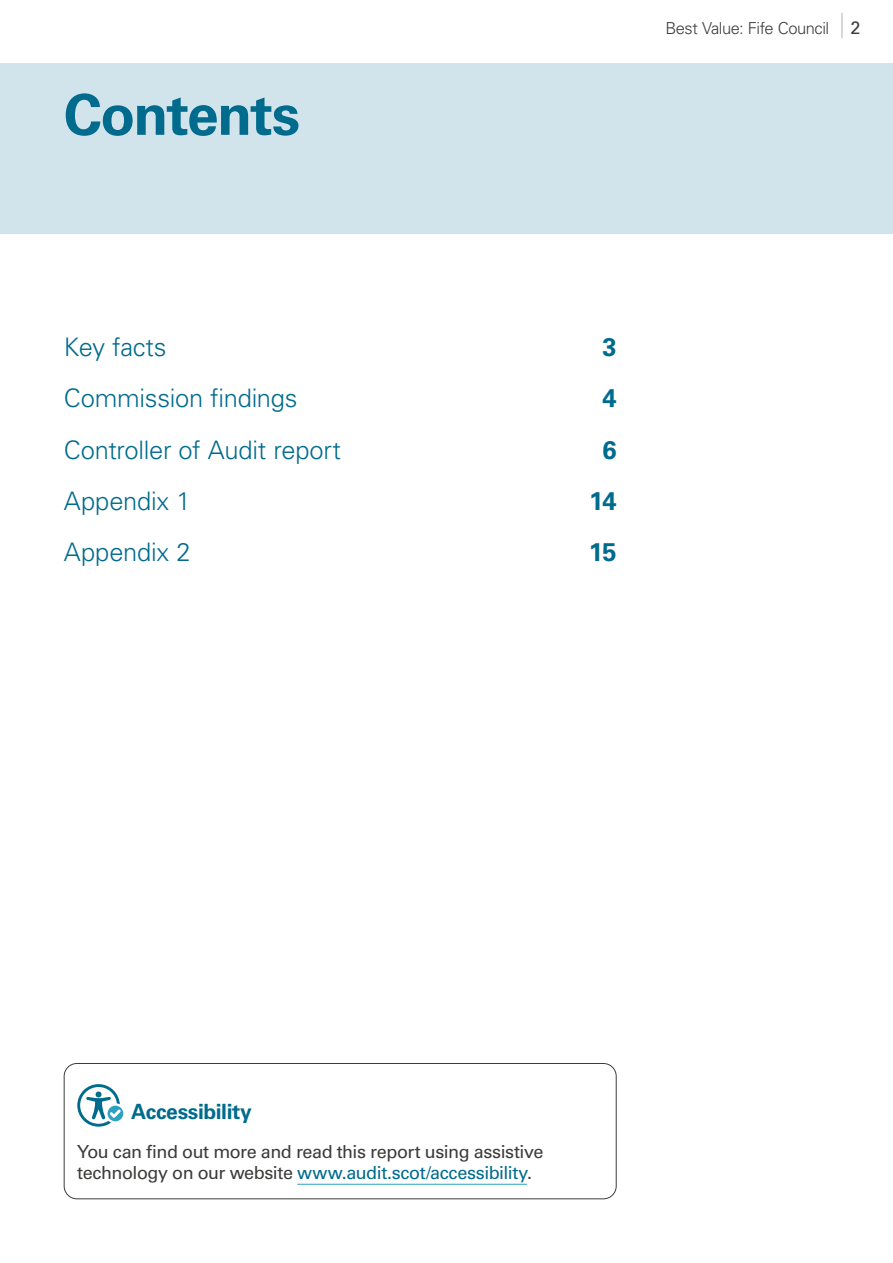
<style>
.page{position:relative;width:893px;height:1263px;background:#fff}
.page>*{position:absolute;margin:0;border:0;box-sizing:border-box;transform-origin:0 0}
.AS-X00-Contents_header{font:700 57px "Univers LT Pro 65";letter-spacing:-.025em;color:#006b8d}
.t1{font:300 25.5px "Univers LT Pro 45";letter-spacing:-.01em;color:#006b8d}
.t2{font:700 25.5px "Univers LT Pro 65";color:#006b8d}
.AS-X03-Contents_subhead{font:700 21px "Univers LT Pro 65";letter-spacing:-.015em;color:#006b8d}
.AS-P53-Link_header{font:18px/21.6px "Univers LT Pro 55 Roman";letter-spacing:-.025em;color:#3c3c3b}
.t3{font:300 16.5px "Univers LT Pro 45";letter-spacing:-.03em;color:#3c3c3b}
.s1{font-family:"Univers LT Pro 55 Roman";font-weight:400;font-size:18px}
.s2{color:#006b8d}
</style>
<div class="page">
<svg style="left:842px;top:13px;width:1px;height:25px"></svg>
<div style="left:0;top:64px;width:893px;height:170px;background:#d1e4eb"></div>
<svg style="left:77px;top:1084px;width:46px;height:43px"></svg>
<hr style="left:297px;top:1184px;width:230px;height:1px;background:#2da1c2">
<div style="left:64px;top:1063px;width:553px;height:136px;border:1px solid #3c3c3b;border-radius:13px"></div>
<h2 class="AS-X00-Contents_header" style="left:64px;top:75px;width:238px">Contents</h2>
<p class="t3" style="left:665px;top:17px;width:197px">Best Value: Fife Council <span class="s1">2</span></p>
<p class="t1" style="left:64px;top:330px;width:104px">Key facts</p>
<p class="t2" style="left:602px;top:329px;width:16px">3</p>
<p class="t1" style="left:64px;top:381px;width:235px">Commission findings</p>
<p class="t2" style="left:602px;top:380px;width:16px">4</p>
<p class="t1" style="left:64px;top:433px;width:279px">Controller of Audit report</p>
<p class="t2" style="left:602px;top:432px;width:16px">6</p>
<p class="t1" style="left:64px;top:484px;width:128px">Appendix 1</p>
<p class="t2" style="left:589px;top:483px;width:29px">14</p>
<p class="t1" style="left:64px;top:535px;width:128px">Appendix 2</p>
<p class="t2" style="left:589px;top:534px;width:29px">15</p>
<p class="AS-X03-Contents_subhead" style="left:131px;top:1097px;width:122px">Accessibility</p>
<p class="AS-P53-Link_header" style="left:77px;top:1140px;width:468px">You can find out more and read this report using assistive technology on our website <span class="s2">www.audit.scot/accessibility</span>.</p>
</div>
